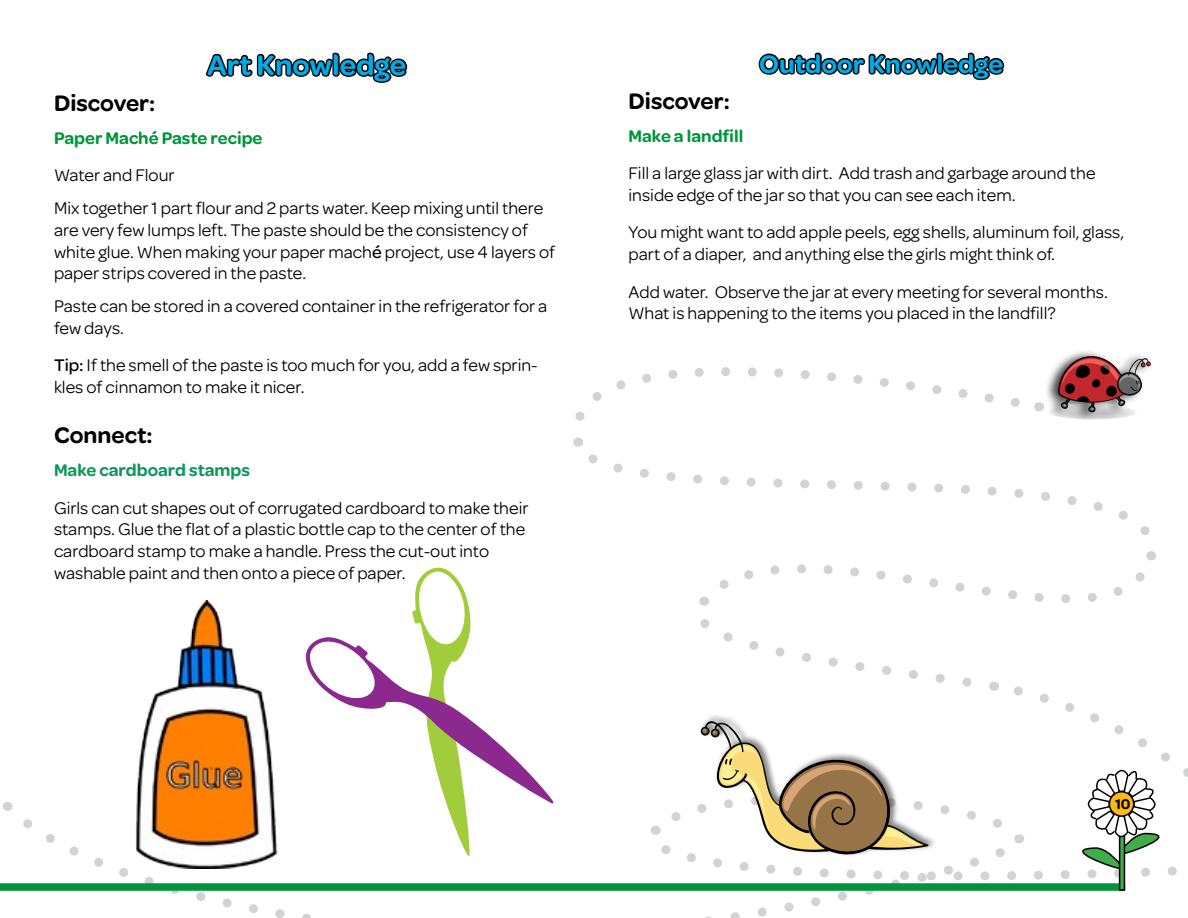
<style>
.page{position:relative;width:1188px;height:918px;background:#fff}
.page>*{position:absolute;margin:0;border:0;box-sizing:border-box;transform-origin:0 0}
.t1{font:600 30px "Omnes Girl Scouts";color:#00abe6}
.t2{font:600 27px "Omnes Girl Scouts";color:#00abe6}
.t3{font:600 24px "Omnes Girl Scouts";color:#000}
.t4{font:18px/21.6px "Omnes Girl Scouts";color:#000}
.t5{font:600 18px "Omnes Girl Scouts";color:#00953a}
.t6{font:600 18px "Omnes Girl Scouts";color:#0f955e}
.t7{font:600 15px "Omnes Girl Scouts";color:#000}
.s1{font-weight:500}
</style>
<div class="page">
<svg style="left:205px;top:52px;width:203px;height:31px"></svg>
<svg style="left:758px;top:52px;width:247px;height:29px"></svg>
<img style="left:136px;top:600px;width:140px;height:211px">
<div style="left:1044px;top:349px;width:108px;height:72px;background:#000;opacity:.75"></div>
<svg style="left:1058px;top:354px;width:93px;height:58px"></svg>
<svg style="left:23px;top:811px;width:282px;height:107px"></svg>
<svg style="left:573px;top:441px;width:577px;height:94px"></svg>
<svg style="left:575px;top:367px;width:461px;height:54px"></svg>
<div style="left:0;top:883px;width:1125px;height:8px;background:#00953a"></div>
<svg style="left:305px;top:551px;width:883px;height:367px"></svg>
<h1 class="t1" style="left:207px;top:44px;width:201px">Art Knowledge</h1>
<h3 class="t3" style="left:54px;top:86px;width:103px">Discover:</h3>
<p class="t5" style="left:54px;top:125px;width:210px">Paper Maché Paste recipe</p>
<p class="t4" style="left:54px;top:158px;width:491px;line-height:33px">Water and Flour<br>Mix together 1 part flour and 2 parts water. Keep mixing until there</p>
<p class="t4" style="left:54px;top:218px;width:503px">are very few lumps left. The paste should be the consistency of white glue. When making your paper mach<span class="s1">é</span> project, use 4 layers of paper strips covered in the paste.</p>
<p class="t4" style="left:54px;top:294px;width:495px">Paste can be stored in a covered container in the refrigerator for a few days.</p>
<p class="t4" style="left:54px;top:354px;width:485px"><span class="s1">Tip:</span> If the smell of the paste is too much for you, add a few sprin&shy;kles of cinnamon to make it nicer.</p>
<h3 class="t3" style="left:54px;top:418px;width:100px">Connect:</h3>
<p class="t6" style="left:54px;top:458px;width:198px">Make cardboard stamps</p>
<p class="t4" style="left:54px;top:496px;width:476px">Girls can cut shapes out of corrugated cardboard to make their stamps. Glue the flat of a plastic bottle cap to the center of the cardboard stamp to make a handle. Press the cut-out into washable paint and then onto a piece of paper.</p>
<h2 class="t2" style="left:759px;top:45px;width:246px">Outdoor Knowledge</h2>
<h3 class="t3" style="left:628px;top:84px;width:103px">Discover:</h3>
<p class="t5" style="left:628px;top:123px;width:116px">Make a landfill</p>
<p class="t4" style="left:628px;top:162px;width:469px">Fill a large glass jar with dirt. Add trash and garbage around the inside edge of the jar so that you can see each item.</p>
<p class="t4" style="left:628px;top:221px;width:497px">You might want to add apple peels, egg shells, aluminum foil, glass, part of a diaper, and anything else the girls might think of.</p>
<p class="t4" style="left:628px;top:280px;width:481px">Add water. Observe the jar at every meeting for several months.<br>What is happening to the items you placed in the landfill?</p>
<p class="t7" style="left:1115px;top:793px;width:17px">10</p>
</div>
